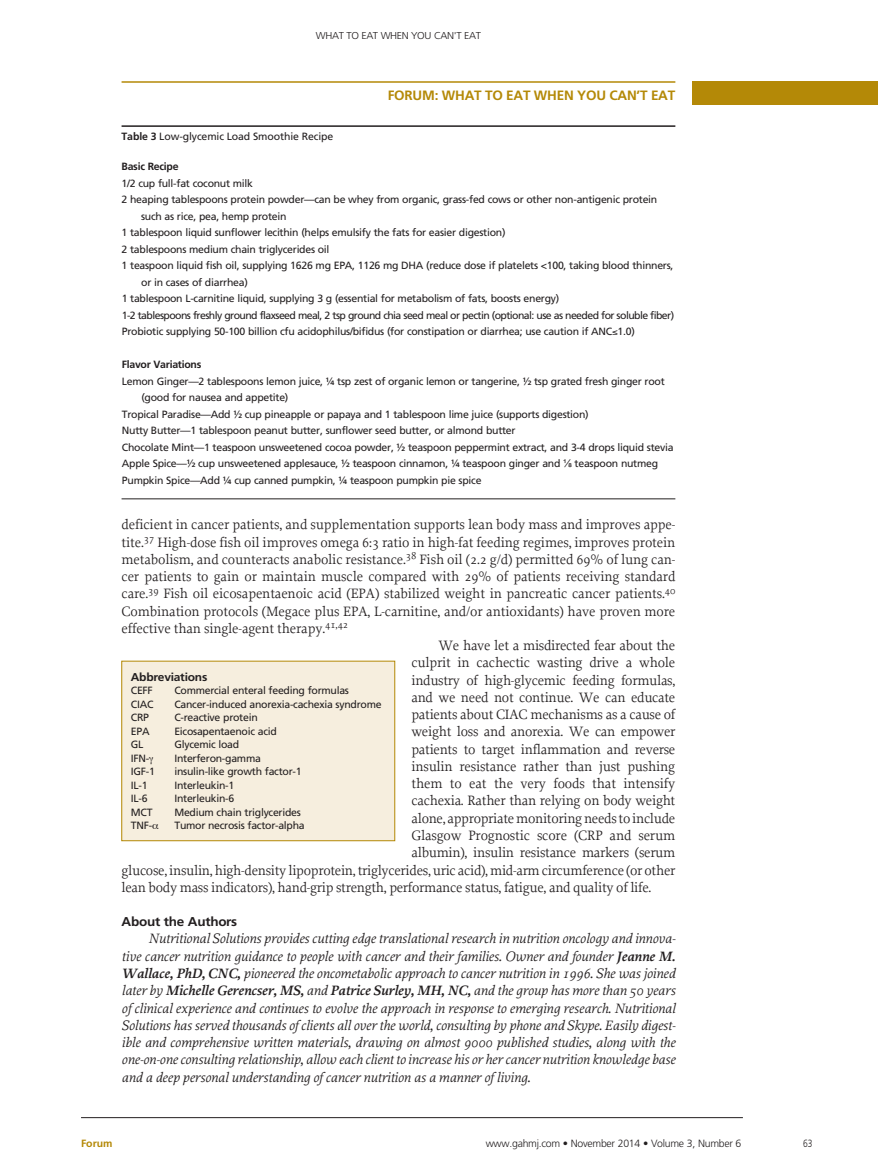
<style>
.page{position:relative;width:878px;height:1175px;background:#fff}
.page>*{position:absolute;margin:0;border:0;box-sizing:border-box;transform-origin:0 0}
.t1{font:14.25px "Proforma";letter-spacing:-.015em;color:#231f20}
.t2{font:italic 14.25px/17.2px "Proforma";letter-spacing:-.005em;color:#231f20;text-align:justify}
.t3{font:700 13.5px "Frutiger AACN";letter-spacing:-.015em;color:#b48907}
.t4{font:700 12.9px "Frutiger AACN";letter-spacing:-.02em;color:#231f20;scale:1.05 1}
.t5{font:700 11.4px "Frutiger AACN";letter-spacing:-.02em;color:#231f20;scale:1.05 1}
.t6{font:10.5px "Frutiger AACN";letter-spacing:-.025em;color:#231f20}
.t7{font:10.5px "Frutiger AACN";letter-spacing:-.055em;color:#231f20}
.t8{font:300 10.5px "Frutiger AACN";letter-spacing:-.025em;color:#231f20}
.t9{font:700 10.5px "Frutiger AACN";letter-spacing:-.025em;color:#231f20}
.t10{font:700 10.5px "Frutiger AACN";color:#b48907}
.t11{font:300 10.5px "Frutiger AACN";letter-spacing:-.025em;color:#231f20;scale:.8 1}
.t12{font:300 10.05px "Frutiger AACN";letter-spacing:-.035em;color:#231f20;scale:1.05 1}
.s1{font-weight:700}
.s2{font-family:"Arial"}
.s3{font-weight:600}
</style>
<div class="page">
<hr style="left:81px;top:1117px;width:661px;height:1px;background:#231f20">
<div style="left:692px;top:81px;width:186px;height:23px;background:#b48907"></div>
<hr style="left:122px;top:81px;width:553px;height:2px;background:#b48907">
<hr style="left:122px;top:125px;width:553px;height:2px;background:#231f20">
<hr style="left:122px;top:498px;width:553px;height:1px;background:#231f20">
<div style="left:122px;top:661px;width:273px;height:179px;background:#f6eede"></div>
<div style="left:122px;top:661px;width:273px;height:180px;border:1px solid #b48907"></div>
<p class="t12" style="left:316px;top:30px;width:159px">WHAT TO EAT WHEN YOU CAN'T EAT</p>
<p class="t3" style="left:387px;top:87px;width:289px">FORUM: WHAT TO EAT WHEN YOU CAN’T EAT</p>
<p class="t6" style="left:122px;top:130px;width:213px"><span class="s1">Table 3</span> Low-glycemic Load Smoothie Recipe</p>
<p class="t9" style="left:122px;top:160px;width:58px">Basic Recipe</p>
<p class="t6" style="left:122px;top:177px;width:133px">1/2 cup full-fat coconut milk</p>
<p class="t6" style="left:122px;top:193px;width:537px">2 heaping tablespoons protein powder—can be whey from organic, grass-fed cows or other non-antigenic protein</p>
<p class="t6" style="left:141px;top:210px;width:147px">such as rice, pea, hemp protein</p>
<p class="t6" style="left:122px;top:226px;width:385px">1 tablespoon liquid sunflower lecithin (helps emulsify the fats for easier digestion)</p>
<p class="t6" style="left:122px;top:243px;width:209px">2 tablespoons medium chain triglycerides oil</p>
<p class="t6" style="left:122px;top:259px;width:553px">1 teaspoon liquid fish oil, supplying 1626 mg EPA, 1126 mg DHA (reduce dose if platelets &lt;100, taking blood thinners,</p>
<p class="t6" style="left:141px;top:276px;width:108px">or in cases of diarrhea)</p>
<p class="t6" style="left:122px;top:292px;width:439px">1 tablespoon L-carnitine liquid, supplying 3 g (essential for metabolism of fats, boosts energy)</p>
<p class="t7" style="left:122px;top:309px;width:554px">1-2 tablespoons freshly ground flaxseed meal, 2 tsp ground chia seed meal or pectin (optional: use as needed for soluble fiber)</p>
<p class="t6" style="left:122px;top:325px;width:514px">Probiotic supplying 50-100 billion cfu acidophilus/bifidus (for constipation or diarrhea; use caution if ANC≤1.0)</p>
<p class="t9" style="left:122px;top:358px;width:81px">Flavor Variations</p>
<p class="t6" style="left:122px;top:375px;width:544px">Lemon Ginger—2 tablespoons lemon juice, ¼ tsp zest of organic lemon or tangerine, ½ tsp grated fresh ginger root</p>
<p class="t6" style="left:141px;top:391px;width:149px">(good for nausea and appetite)</p>
<p class="t6" style="left:122px;top:408px;width:468px">Tropical Paradise—Add ½ cup pineapple or papaya and 1 tablespoon lime juice (supports digestion)</p>
<p class="t6" style="left:122px;top:424px;width:395px">Nutty Butter—1 tablespoon peanut butter, sunflower seed butter, or almond butter</p>
<p class="t6" style="left:122px;top:441px;width:553px">Chocolate Mint—1 teaspoon unsweetened cocoa powder, ½ teaspoon peppermint extract, and 3-4 drops liquid stevia</p>
<p class="t6" style="left:122px;top:457px;width:537px">Apple Spice—½ cup unsweetened applesauce, ½ teaspoon cinnamon, ¼ teaspoon ginger and <span class="s2">⅛</span> teaspoon nutmeg</p>
<p class="t6" style="left:122px;top:474px;width:361px">Pumpkin Spice—Add ¼ cup canned pumpkin, ¼ teaspoon pumpkin pie spice</p>
<h1 class="t1" style="left:122px;top:516px;width:555px">deficient in cancer patients, and supplementation supports lean body mass and improves appe-</h1>
<h1 class="t1" style="left:122px;top:533px;width:555px">tite.<sup>37</sup> High-dose fish oil improves omega 6:3 ratio in high-fat feeding regimes, improves protein</h1>
<h1 class="t1" style="left:121px;top:550px;width:555px">metabolism, and counteracts anabolic resistance.<sup>38</sup> Fish oil (2.2 g/d) permitted 69% of lung can-</h1>
<h1 class="t1" style="left:122px;top:567px;width:555px">cer patients to gain or maintain muscle compared with 29% of patients receiving standard</h1>
<h1 class="t1" style="left:122px;top:585px;width:555px">care.<sup>39</sup> Fish oil eicosapentaenoic acid (EPA) stabilized weight in pancreatic cancer patients.<sup>40</sup></h1>
<h1 class="t1" style="left:122px;top:602px;width:555px">Combination protocols (Megace plus EPA, L-carnitine, and/or antioxidants) have proven more</h1>
<h1 class="t1" style="left:122px;top:619px;width:228px">effective than single-agent therapy.<sup>41,42</sup></h1>
<h1 class="t1" style="left:438px;top:636px;width:238px">We have let a misdirected fear about the</h1>
<h1 class="t1" style="left:411px;top:654px;width:265px">culprit in cachectic wasting drive a whole</h1>
<h1 class="t1" style="left:411px;top:671px;width:265px">industry of high-glycemic feeding formulas,</h1>
<h1 class="t1" style="left:411px;top:688px;width:265px">and we need not continue. We can educate</h1>
<h1 class="t1" style="left:411px;top:705px;width:265px">patients about CIAC mechanisms as a cause of</h1>
<h1 class="t1" style="left:411px;top:723px;width:265px">weight loss and anorexia. We can empower</h1>
<h1 class="t1" style="left:411px;top:740px;width:265px">patients to target inflammation and reverse</h1>
<h1 class="t1" style="left:411px;top:757px;width:265px">insulin resistance rather than just pushing</h1>
<h1 class="t1" style="left:411px;top:775px;width:265px">them to eat the very foods that intensify</h1>
<h1 class="t1" style="left:411px;top:792px;width:265px">cachexia. Rather than relying on body weight</h1>
<h1 class="t1" style="left:411px;top:809px;width:265px">alone, appropriate monitoring needs to include</h1>
<h1 class="t1" style="left:411px;top:826px;width:265px">Glasgow Prognostic score (CRP and serum</h1>
<h1 class="t1" style="left:411px;top:844px;width:265px">albumin), insulin resistance markers (serum</h1>
<h1 class="t1" style="left:121px;top:861px;width:555px">glucose, insulin, high-density lipoprotein, triglycerides, uric acid), mid-arm circumference (or other</h1>
<h1 class="t1" style="left:121px;top:878px;width:531px">lean body mass indicators), hand-grip strength, performance status, fatigue, and quality of life.</h1>
<p class="t4" style="left:122px;top:914px;width:112px">About the Authors</p>
<p class="t2" style="left:121px;top:929px;width:555px;text-indent:27px">Nutritional Solutions provides cutting edge translational research in nutrition oncology and innova&shy;tive cancer nutrition guidance to people with cancer and their families. Owner and founder <span class="s3">Jeanne M.<br>Wallace, PhD, CNC,</span> pioneered the oncometabolic approach to cancer nutrition in 1996. She was joined later by <span class="s3">Michelle Gerencser, MS,</span> and <span class="s3">Patrice Surley, MH, NC,</span> and the group has more than 50 years of clinical experience and continues to evolve the approach in response to emerging research. Nutritional Solutions has served thousands of clients all over the world, consulting by phone and Skype. Easily digest&shy;ible and comprehensive written materials, drawing on almost 9000 published studies, along with the one-on-one consulting relationship, allow each client to increase his or her cancer nutrition knowledge base and a deep personal understanding of cancer nutrition as a manner of living.</p>
<p class="t5" style="left:131px;top:670px;width:74px">Abbreviations</p>
<p class="t6" style="left:131px;top:684px;width:23px">CEFF</p>
<p class="t6" style="left:174px;top:684px;width:176px">Commercial enteral feeding formulas</p>
<p class="t6" style="left:131px;top:698px;width:24px">CIAC</p>
<p class="t6" style="left:174px;top:698px;width:209px">Cancer-induced anorexia-cachexia syndrome</p>
<p class="t6" style="left:131px;top:711px;width:20px">CRP</p>
<p class="t6" style="left:174px;top:711px;width:85px">C-reactive protein</p>
<p class="t6" style="left:131px;top:725px;width:20px">EPA</p>
<p class="t6" style="left:174px;top:725px;width:104px">Eicosapentaenoic acid</p>
<p class="t6" style="left:131px;top:738px;width:14px">GL</p>
<p class="t6" style="left:174px;top:738px;width:66px">Glycemic load</p>
<p class="t6" style="left:131px;top:752px;width:20px">IFN-</p>
<p class="t6" style="left:174px;top:752px;width:88px">Interferon-gamma</p>
<p class="t6" style="left:131px;top:765px;width:26px">IGF-1</p>
<p class="t6" style="left:174px;top:765px;width:129px">insulin-like growth factor-1</p>
<p class="t6" style="left:131px;top:779px;width:18px">IL-1</p>
<p class="t6" style="left:174px;top:779px;width:61px">Interleukin-1</p>
<p class="t6" style="left:131px;top:792px;width:18px">IL-6</p>
<p class="t6" style="left:174px;top:792px;width:61px">Interleukin-6</p>
<p class="t6" style="left:131px;top:806px;width:23px">MCT</p>
<p class="t6" style="left:174px;top:806px;width:128px">Medium chain triglycerides</p>
<p class="t6" style="left:131px;top:819px;width:23px">TNF-</p>
<p class="t6" style="left:174px;top:819px;width:132px">Tumor necrosis factor-alpha</p>
<p class="t10" style="left:81px;top:1136px;width:33px">Forum</p>
<p class="t8" style="left:485px;top:1137px;width:257px">www.gahmj.com • November 2014 • Volume 3, Number 6</p>
<p class="t11" style="left:803px;top:1137px;width:13px">63</p>
</div>
